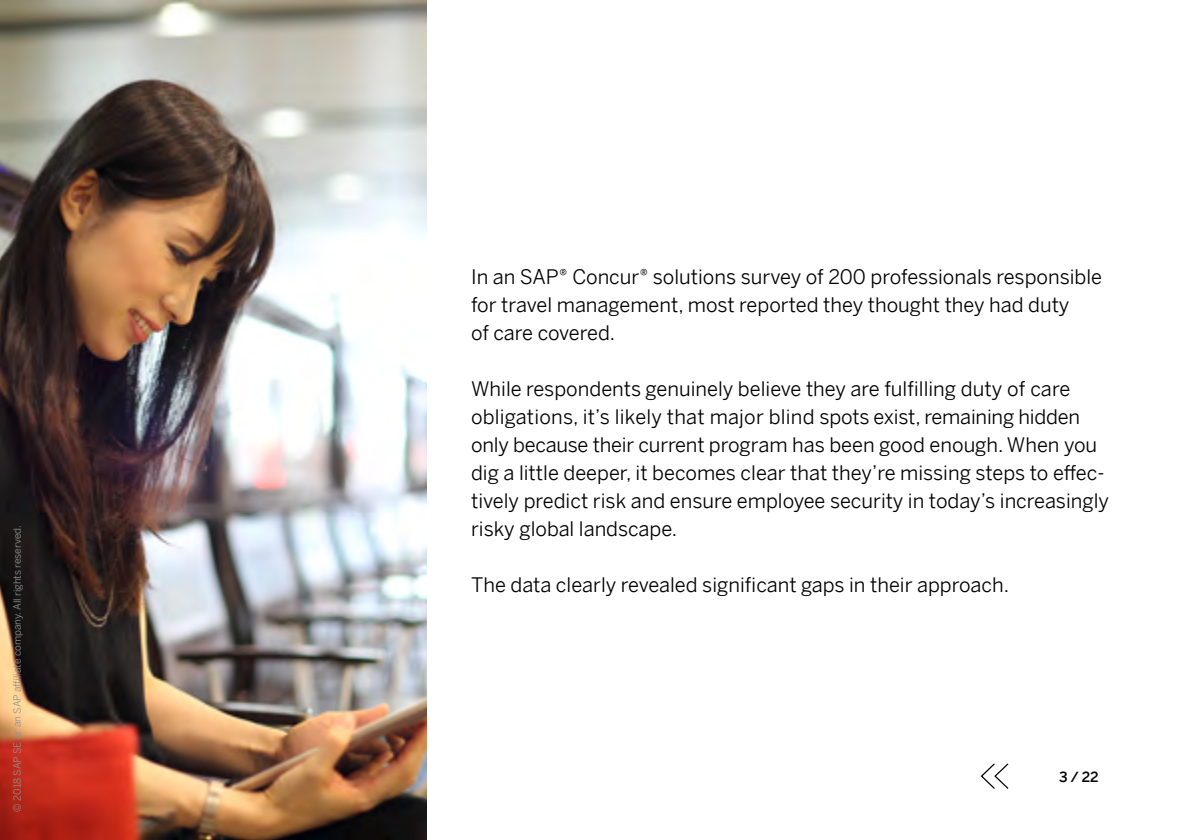
<style>
.page{position:relative;width:1191px;height:840px;background:#fff}
.page>*{position:absolute;margin:0;border:0;box-sizing:border-box;transform-origin:0 0}
.t1{font:20px/28px "Benton Sans";color:#000}
.t2{font:500 14px "Benton Sans";color:#000}
.t3{font:10px "Benton Sans";color:#919292}
</style>
<div class="page">
<img style="left:0;top:0;width:427px;height:839px">
<svg style="left:980px;top:763px;width:29px;height:26px"></svg>
<p class="t3" style="left:10px;top:811px;width:288px;rotate:-90deg">© 2018 SAP SE or an SAP affiliate company. All rights reserved.</p>
<p class="t1" style="left:471px;top:261px;width:632px">In an SAP® Concur® solutions survey of 200 professionals responsible for travel management, most reported they thought they had duty<br>of care covered.</p>
<p class="t1" style="left:471px;top:373px;width:639px">While respondents genuinely believe they are fulfilling duty of care obligations, it’s likely that major blind spots exist, remaining hidden only because their current program has been good enough. When you dig a little deeper, it becomes clear that they’re missing steps to effec&shy;tively predict risk and ensure employee security in today’s increasingly risky global landscape.</p>
<p class="t1" style="left:471px;top:569px;width:539px">The data clearly revealed significant gaps in their approach.</p>
<p class="t2" style="left:1059px;top:766px;width:41px">3 / 22</p>
</div>
